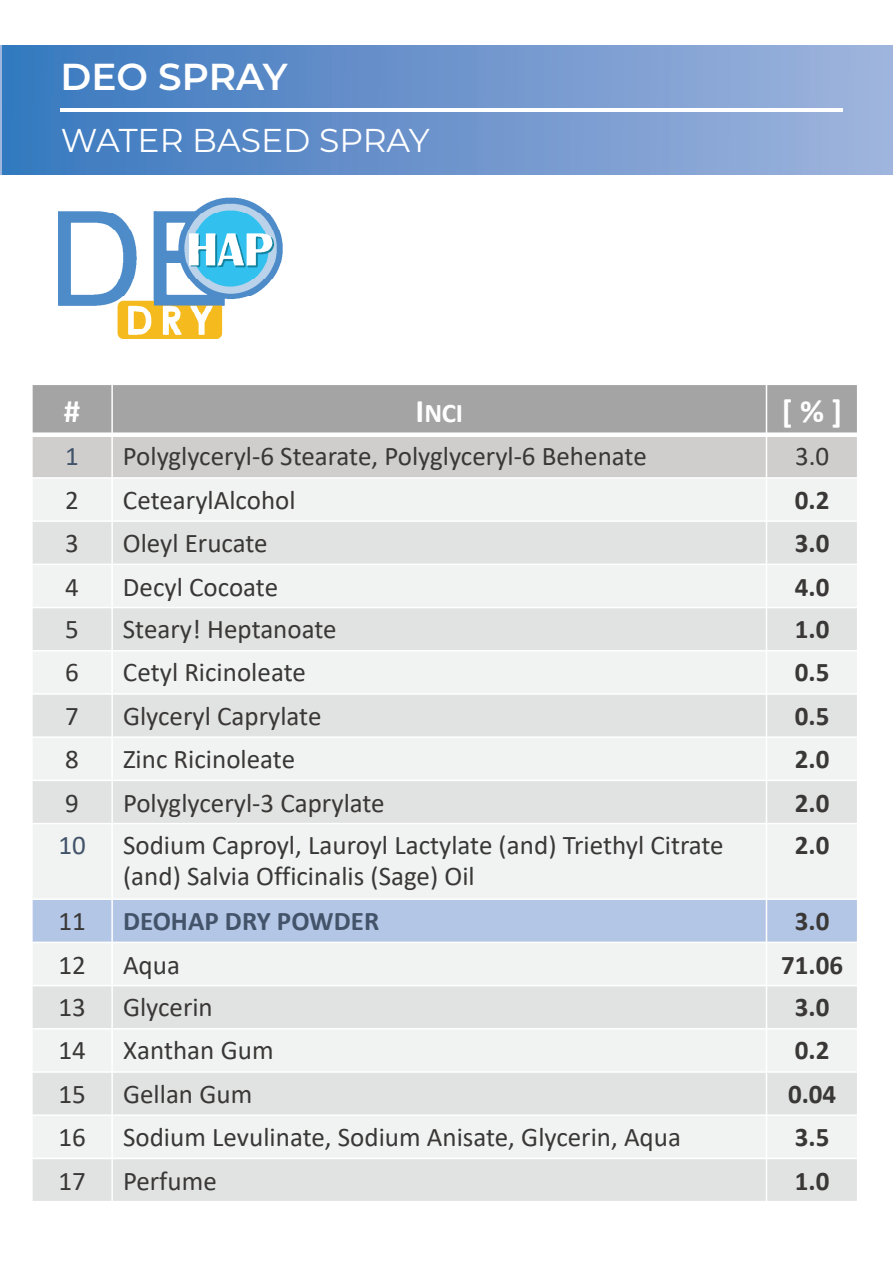
<style>
.page{position:relative;width:893px;height:1263px;background:#fff}
.page>*{position:absolute;margin:0;border:0;box-sizing:border-box;transform-origin:0 0}
.t1{font:600 37.5px "Montserrat";color:#fff}
.t2{font:33px "Montserrat";color:#fff}
.t3{font:700 33px "Calibri";color:#fff}
.t4{font:27px "Calibri";color:#3a3837}
.t5{font:700 27px "Calibri";color:#3a3837}
.t6{font:700 27px "Calibri";color:#43546a}
.t7{font:700 27px "Calibri";color:#fff}
.t8{font:27px "Calibri";color:#43546a}
.s1{font-size:33px}
</style>
<div class="page">
<hr style="left:0;top:46px;width:2px;height:129px;background:#a0b6dd">
<div style="left:2px;top:46px;width:891px;height:129px;background:linear-gradient(to right,#3b79bf,#a2b4dd)"></div>
<hr style="left:60px;top:109px;width:783px;height:3px;background:#fff">
<img style="left:58px;top:197px;width:224px;height:142px">
<div style="left:32px;top:384px;width:80px;height:51px;background:#a5a4a4"></div>
<div style="left:112px;top:384px;width:654px;height:51px;background:#a5a4a4"></div>
<div style="left:766px;top:384px;width:92px;height:51px;background:#a5a4a4"></div>
<div style="left:32px;top:435px;width:80px;height:43px;background:#cfcecd"></div>
<div style="left:112px;top:435px;width:654px;height:43px;background:#cfcecd"></div>
<div style="left:766px;top:435px;width:92px;height:43px;background:#cfcecd"></div>
<div style="left:32px;top:478px;width:80px;height:43px;background:#f1f3f3"></div>
<div style="left:112px;top:478px;width:654px;height:43px;background:#f1f3f3"></div>
<div style="left:766px;top:478px;width:92px;height:43px;background:#f1f3f3"></div>
<div style="left:32px;top:521px;width:80px;height:43px;background:#e1e2e2"></div>
<div style="left:112px;top:521px;width:654px;height:43px;background:#e1e2e2"></div>
<div style="left:766px;top:521px;width:92px;height:43px;background:#e1e2e2"></div>
<div style="left:32px;top:564px;width:80px;height:43px;background:#f1f3f3"></div>
<div style="left:112px;top:564px;width:654px;height:43px;background:#f1f3f3"></div>
<div style="left:766px;top:564px;width:92px;height:43px;background:#f1f3f3"></div>
<div style="left:32px;top:607px;width:80px;height:44px;background:#e1e2e2"></div>
<div style="left:112px;top:607px;width:654px;height:44px;background:#e1e2e2"></div>
<div style="left:766px;top:607px;width:92px;height:44px;background:#e1e2e2"></div>
<div style="left:32px;top:651px;width:80px;height:43px;background:#f1f3f3"></div>
<div style="left:112px;top:651px;width:654px;height:43px;background:#f1f3f3"></div>
<div style="left:766px;top:651px;width:92px;height:43px;background:#f1f3f3"></div>
<div style="left:32px;top:694px;width:80px;height:43px;background:#e1e2e2"></div>
<div style="left:112px;top:694px;width:654px;height:43px;background:#e1e2e2"></div>
<div style="left:766px;top:694px;width:92px;height:43px;background:#e1e2e2"></div>
<div style="left:32px;top:737px;width:80px;height:43px;background:#f1f3f3"></div>
<div style="left:112px;top:737px;width:654px;height:43px;background:#f1f3f3"></div>
<div style="left:766px;top:737px;width:92px;height:43px;background:#f1f3f3"></div>
<div style="left:32px;top:780px;width:80px;height:43px;background:#e1e2e2"></div>
<div style="left:112px;top:780px;width:654px;height:43px;background:#e1e2e2"></div>
<div style="left:766px;top:780px;width:92px;height:43px;background:#e1e2e2"></div>
<div style="left:32px;top:823px;width:80px;height:76px;background:#f1f3f3"></div>
<div style="left:112px;top:823px;width:654px;height:76px;background:#f1f3f3"></div>
<div style="left:766px;top:823px;width:92px;height:76px;background:#f1f3f3"></div>
<div style="left:32px;top:899px;width:80px;height:43px;background:#b4c6e5"></div>
<div style="left:112px;top:899px;width:654px;height:43px;background:#b4c6e5"></div>
<div style="left:766px;top:899px;width:92px;height:43px;background:#b4c6e5"></div>
<div style="left:32px;top:942px;width:80px;height:43px;background:#f1f3f3"></div>
<div style="left:112px;top:942px;width:654px;height:43px;background:#f1f3f3"></div>
<div style="left:766px;top:942px;width:92px;height:43px;background:#f1f3f3"></div>
<div style="left:32px;top:985px;width:80px;height:44px;background:#e1e2e2"></div>
<div style="left:112px;top:985px;width:654px;height:44px;background:#e1e2e2"></div>
<div style="left:766px;top:985px;width:92px;height:44px;background:#e1e2e2"></div>
<div style="left:32px;top:1029px;width:80px;height:43px;background:#f1f3f3"></div>
<div style="left:112px;top:1029px;width:654px;height:43px;background:#f1f3f3"></div>
<div style="left:766px;top:1029px;width:92px;height:43px;background:#f1f3f3"></div>
<div style="left:32px;top:1072px;width:80px;height:43px;background:#e1e2e2"></div>
<div style="left:112px;top:1072px;width:654px;height:43px;background:#e1e2e2"></div>
<div style="left:766px;top:1072px;width:92px;height:43px;background:#e1e2e2"></div>
<div style="left:32px;top:1115px;width:80px;height:43px;background:#f1f3f3"></div>
<div style="left:112px;top:1115px;width:654px;height:43px;background:#f1f3f3"></div>
<div style="left:766px;top:1115px;width:92px;height:43px;background:#f1f3f3"></div>
<div style="left:32px;top:1158px;width:80px;height:43px;background:#e1e2e2"></div>
<div style="left:112px;top:1158px;width:654px;height:43px;background:#e1e2e2"></div>
<div style="left:766px;top:1158px;width:92px;height:43px;background:#e1e2e2"></div>
<hr style="left:111px;top:384px;width:2px;height:818px;background:#fff">
<hr style="left:766px;top:384px;width:1px;height:818px;background:#fff">
<div style="left:31px;top:432px;width:827px;height:5px;background:#fff"></div>
<hr style="left:31px;top:477px;width:827px;height:2px;background:#fff">
<hr style="left:31px;top:520px;width:827px;height:2px;background:#fff">
<hr style="left:31px;top:564px;width:827px;height:1px;background:#fff">
<hr style="left:31px;top:607px;width:827px;height:1px;background:#fff">
<hr style="left:31px;top:650px;width:827px;height:1px;background:#fff">
<hr style="left:31px;top:693px;width:827px;height:2px;background:#fff">
<hr style="left:31px;top:736px;width:827px;height:2px;background:#fff">
<hr style="left:31px;top:780px;width:827px;height:1px;background:#fff">
<hr style="left:31px;top:823px;width:827px;height:1px;background:#fff">
<hr style="left:31px;top:898px;width:827px;height:2px;background:#fff">
<hr style="left:31px;top:942px;width:827px;height:1px;background:#fff">
<hr style="left:31px;top:985px;width:827px;height:1px;background:#fff">
<hr style="left:31px;top:1028px;width:827px;height:1px;background:#fff">
<hr style="left:31px;top:1071px;width:827px;height:2px;background:#fff">
<hr style="left:31px;top:1114px;width:827px;height:2px;background:#fff">
<hr style="left:31px;top:1158px;width:827px;height:1px;background:#fff">
<hr style="left:31px;top:384px;width:2px;height:818px;background:#fff">
<hr style="left:857px;top:384px;width:1px;height:818px;background:#fff">
<hr style="left:31px;top:384px;width:827px;height:1px;background:#fff">
<h1 class="t1" style="left:60px;top:50px;width:229px">DEO SPRAY</h1>
<p class="t2" style="left:61px;top:117px;width:371px">WATER BASED SPRAY</p>
<p class="t3" style="left:64px;top:387px;width:18px">#</p>
<p class="t7" style="left:416px;top:394px;width:49px"><span class="s1">I</span>NCI</p>
<p class="t3" style="left:782px;top:387px;width:62px">[ % ]</p>
<p class="t8" style="left:65px;top:438px;width:15px">1</p>
<p class="t4" style="left:123px;top:438px;width:525px">Polyglyceryl-6 Stearate, Polyglyceryl-6 Behenate</p>
<p class="t4" style="left:795px;top:438px;width:36px">3.0</p>
<p class="t4" style="left:65px;top:481px;width:15px">2</p>
<p class="t4" style="left:123px;top:481px;width:174px">CetearylAlcohol</p>
<p class="t5" style="left:795px;top:481px;width:36px">0.2</p>
<p class="t4" style="left:65px;top:525px;width:15px">3</p>
<p class="t4" style="left:123px;top:525px;width:146px">Oleyl Erucate</p>
<p class="t5" style="left:795px;top:524px;width:36px">3.0</p>
<p class="t4" style="left:65px;top:568px;width:15px">4</p>
<p class="t4" style="left:123px;top:568px;width:157px">Decyl Cocoate</p>
<p class="t5" style="left:795px;top:568px;width:36px">4.0</p>
<p class="t4" style="left:65px;top:610px;width:15px">5</p>
<p class="t4" style="left:123px;top:610px;width:215px">Steary! Heptanoate</p>
<p class="t5" style="left:795px;top:610px;width:36px">1.0</p>
<p class="t4" style="left:65px;top:654px;width:15px">6</p>
<p class="t4" style="left:123px;top:654px;width:184px">Cetyl Ricinoleate</p>
<p class="t5" style="left:795px;top:653px;width:36px">0.5</p>
<p class="t4" style="left:65px;top:697px;width:15px">7</p>
<p class="t4" style="left:123px;top:697px;width:200px">Glyceryl Caprylate</p>
<p class="t5" style="left:795px;top:697px;width:36px">0.5</p>
<p class="t4" style="left:65px;top:741px;width:15px">8</p>
<p class="t4" style="left:123px;top:741px;width:174px">Zinc Ricinoleate</p>
<p class="t5" style="left:795px;top:740px;width:36px">2.0</p>
<p class="t4" style="left:65px;top:784px;width:15px">9</p>
<p class="t4" style="left:123px;top:784px;width:263px">Polyglyceryl-3 Caprylate</p>
<p class="t5" style="left:795px;top:784px;width:36px">2.0</p>
<p class="t4" style="left:123px;top:826px;width:602px">Sodium Caproyl, Lauroyl Lactylate (and) Triethyl Citrate</p>
<p class="t5" style="left:795px;top:826px;width:36px">2.0</p>
<p class="t4" style="left:123px;top:858px;width:353px">(and) Salvia Officinalis (Sage) Oil</p>
<p class="t8" style="left:58px;top:826px;width:29px">10</p>
<p class="t4" style="left:58px;top:903px;width:29px">11</p>
<p class="t6" style="left:123px;top:902px;width:258px">DEOHAP DRY POWDER</p>
<p class="t5" style="left:795px;top:902px;width:36px">3.0</p>
<p class="t4" style="left:58px;top:946px;width:29px">12</p>
<p class="t4" style="left:123px;top:946px;width:58px">Aqua</p>
<p class="t5" style="left:781px;top:946px;width:63px">71.06</p>
<p class="t4" style="left:58px;top:988px;width:29px">13</p>
<p class="t4" style="left:123px;top:988px;width:91px">Glycerin</p>
<p class="t5" style="left:795px;top:988px;width:36px">3.0</p>
<p class="t4" style="left:58px;top:1032px;width:29px">14</p>
<p class="t4" style="left:123px;top:1032px;width:152px">Xanthan Gum</p>
<p class="t5" style="left:795px;top:1031px;width:36px">0.2</p>
<p class="t4" style="left:58px;top:1075px;width:29px">15</p>
<p class="t4" style="left:123px;top:1075px;width:131px">Gellan Gum</p>
<p class="t5" style="left:788px;top:1075px;width:50px">0.04</p>
<p class="t4" style="left:58px;top:1119px;width:29px">16</p>
<p class="t4" style="left:123px;top:1119px;width:559px">Sodium Levulinate, Sodium Anisate, Glycerin, Aqua</p>
<p class="t5" style="left:795px;top:1118px;width:36px">3.5</p>
<p class="t4" style="left:58px;top:1162px;width:29px">17</p>
<p class="t4" style="left:123px;top:1162px;width:95px">Perfume</p>
<p class="t5" style="left:795px;top:1162px;width:36px">1.0</p>
</div>
